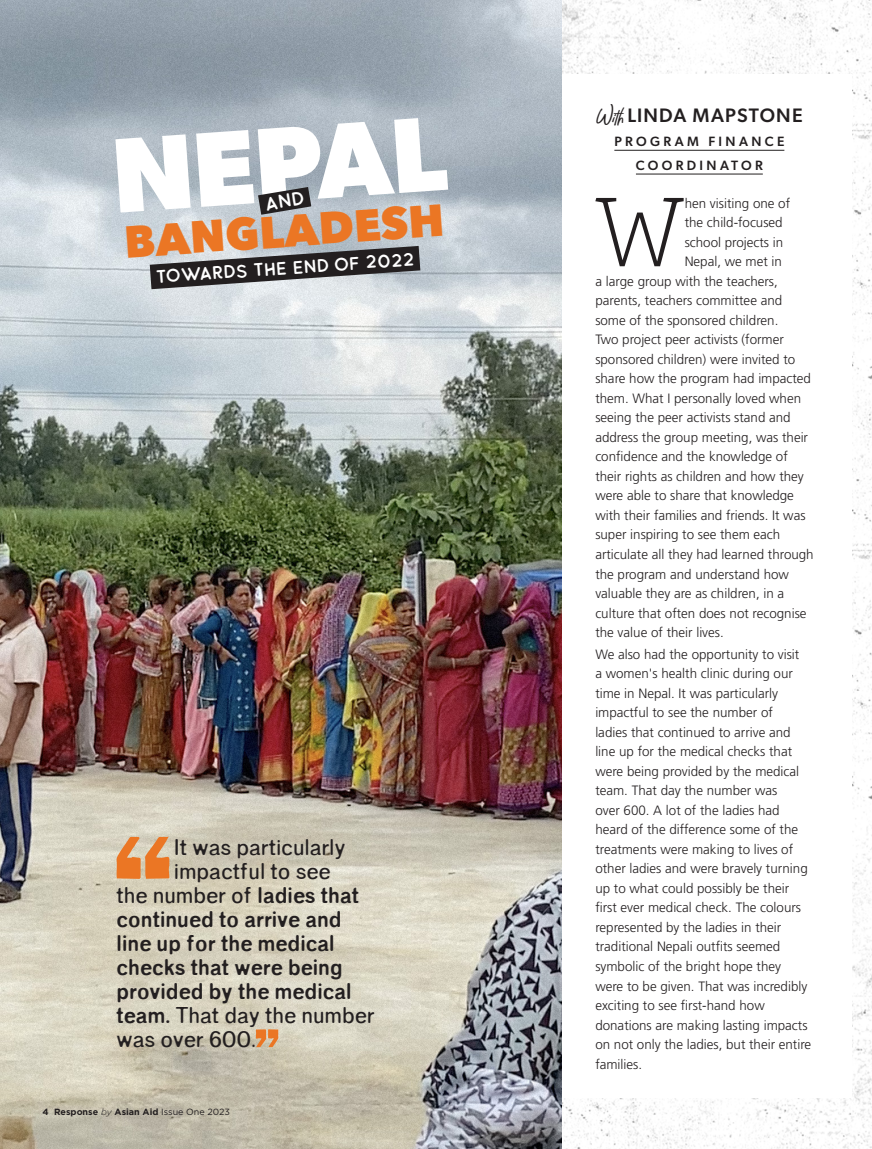
<style>
.page{position:relative;width:872px;height:1149px;background:#fff}
.page>*{position:absolute;margin:0;border:0;box-sizing:border-box;transform-origin:0 0}
.t1{font:700 106.35px "Gibson";color:#fff}
.t2{font:100 94.35px "Adelle";color:#231f20}
.t3{font:800 44.85px "Avenir Next";color:#eb7624}
.t4{font:21.75px "Enrique Round";color:#231f20}
.t5{font:21.75px "Enrique Bold Round";color:#231f20}
.t6{font:500 19.5px "Gibson";letter-spacing:.06em;color:#231f20}
.t7{font:18px "Buckwheat TC Sans";color:#fff}
.t8{font:300 13.5px/19.5px "Frutiger LT Std";color:#231f20}
.t9{font:500 13.5px "Gibson";letter-spacing:.25em;color:#231f20}
.t10{font:700 9px "Gotham";color:#231f20}
.s1{font-family:"Enrique Bold Round"}
.s2{font-weight:300;font-style:italic}
.s3{font-weight:400}
.s4{font-family:"Bahagia";font-weight:400;font-size:24px}
</style>
<div class="page">
<img style="left:561px;top:0;width:311px;height:1148px">
<div style="left:542px;top:74px;width:309px;height:1023px;background:#fff"></div>
<img style="left:0;top:0;width:561px;height:1148px">
<svg style="left:117px;top:836px;width:52px;height:42px;background:#e3965b"></svg>
<svg style="left:256px;top:1028px;width:22px;height:18px"></svg>
<hr style="left:614px;top:150px;width:170px;height:1px;background:#231f20">
<hr style="left:636px;top:174px;width:127px;height:1px;background:#231f20">
<svg style="left:124px;top:174px;width:321px;height:129px;background:#a5acb2"></svg>
<p class="t1" style="left:108px;top:113px;width:336px;rotate:-4deg">NEPAL</p>
<p class="t3" style="left:122px;top:214px;width:322px;rotate:-4deg">BANGLADESH</p>
<p class="t7" style="left:155px;top:265px;width:260px;rotate:-4deg">towards the end of 2022</p>
<p class="t4" style="left:174px;top:833px;width:173px">It was particularly</p>
<p class="t4" style="left:174px;top:857px;width:158px">impactful to see</p>
<p class="t4" style="left:117px;top:881px;width:244px">the number of <span class="s1">ladies that</span></p>
<p class="t5" style="left:117px;top:905px;width:227px">continued to arrive and</p>
<p class="t5" style="left:117px;top:929px;width:220px">line up for the medical</p>
<p class="t5" style="left:117px;top:953px;width:227px">checks that were being</p>
<p class="t5" style="left:117px;top:977px;width:237px">provided by the medical</p>
<p class="t4" style="left:117px;top:1001px;width:259px"><span class="s1">team.</span> That day the number</p>
<p class="t4" style="left:117px;top:1025px;width:141px">was over 600.</p>
<p class="t10" style="left:43px;top:1105px;width:189px">4 Response <span class="s2">by</span> Asian Aid <span class="s3">Issue One 2023</span></p>
<p class="t6" style="left:596px;top:103px;width:208px"><span class="s4">With</span>LINDA MAPSTONE</p>
<p class="t9" style="left:614px;top:133px;width:171px">PROGRAM FINANCE</p>
<p class="t9" style="left:636px;top:157px;width:128px">COORDINATOR</p>
<p class="t2" style="left:594px;top:176px;width:92px">W</p>
<p class="t8" style="left:684px;top:193px;width:107px">hen visiting one of</p>
<p class="t8" style="left:684px;top:213px;width:100px">the child-focused</p>
<p class="t8" style="left:684px;top:232px;width:100px">school projects in</p>
<p class="t8" style="left:684px;top:252px;width:99px">Nepal, we met in</p>
<p class="t8" style="left:595px;top:271px;width:184px">a large group with the teachers,</p>
<p class="t8" style="left:595px;top:291px;width:188px">parents, teachers committee and</p>
<p class="t8" style="left:595px;top:310px;width:184px">some of the sponsored children.</p>
<p class="t8" style="left:595px;top:330px;width:190px">Two project peer activists (former</p>
<p class="t8" style="left:595px;top:349px;width:201px">sponsored children) were invited to</p>
<p class="t8" style="left:595px;top:369px;width:217px">share how the program had impacted</p>
<p class="t8" style="left:595px;top:388px;width:207px">them. What I personally loved when</p>
<p class="t8" style="left:595px;top:408px;width:197px">seeing the peer activists stand and</p>
<p class="t8" style="left:595px;top:427px;width:214px">address the group meeting, was their</p>
<p class="t8" style="left:595px;top:447px;width:194px">confidence and the knowledge of</p>
<p class="t8" style="left:595px;top:466px;width:210px">their rights as children and how they</p>
<p class="t8" style="left:595px;top:486px;width:200px">were able to share that knowledge</p>
<p class="t8" style="left:595px;top:505px;width:212px">with their families and friends. It was</p>
<p class="t8" style="left:595px;top:525px;width:186px">super inspiring to see them each</p>
<p class="t8" style="left:595px;top:544px;width:220px">articulate all they had learned through</p>
<p class="t8" style="left:595px;top:564px;width:195px">the program and understand how</p>
<p class="t8" style="left:595px;top:583px;width:190px">valuable they are as children, in a</p>
<p class="t8" style="left:595px;top:603px;width:213px">culture that often does not recognise</p>
<p class="t8" style="left:595px;top:622px;width:130px">the value of their lives.</p>
<p class="t8" style="left:595px;top:644px;width:217px">We also had the opportunity to visit<br>a women's health clinic during our time in Nepal. It was particularly impactful to see the number of<br>ladies that continued to arrive and line up for the medical checks that were being provided by the medical team. That day the number was<br>over 600. A lot of the ladies had heard of the difference some of the treatments were making to lives of other ladies and were bravely turning up to what could possibly be their first ever medical check. The colours represented by the ladies in their traditional Nepali outfits seemed symbolic of the bright hope they were to be given. That was incredibly exciting to see first-hand how donations are making lasting impacts on not only the ladies, but their entire families.</p>
</div>
